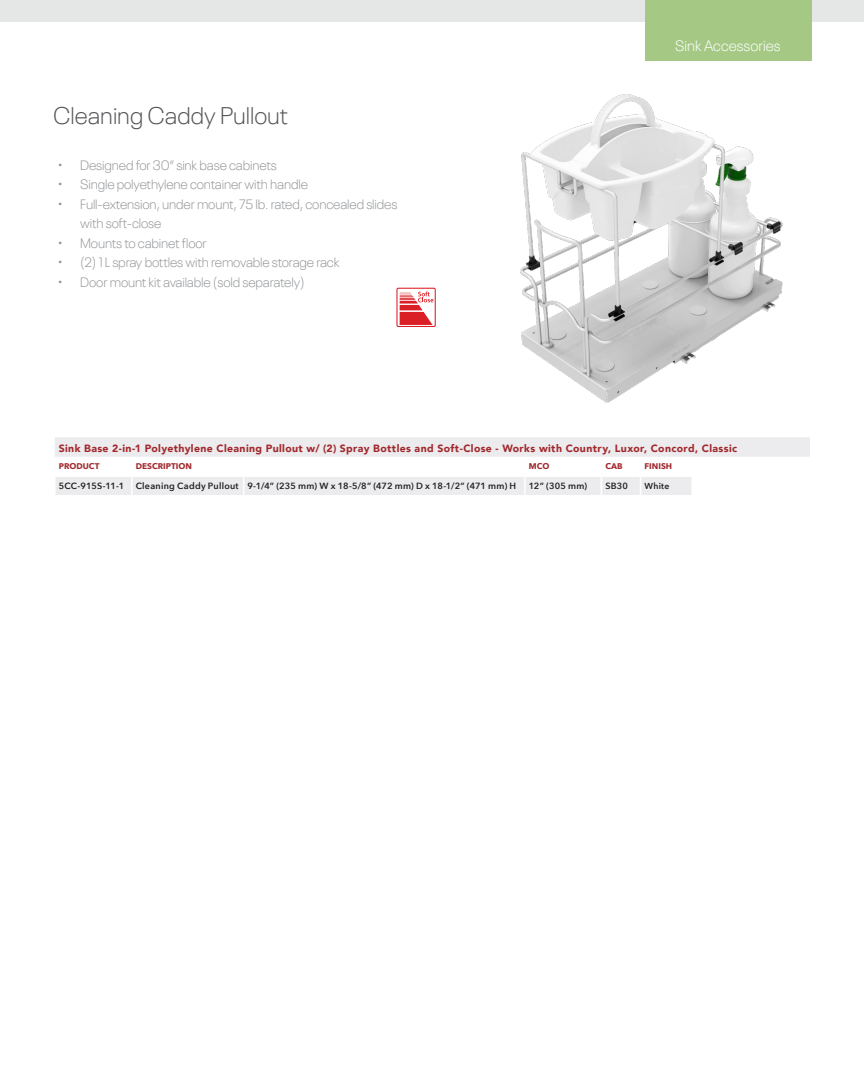
<style>
.page{position:relative;width:864px;height:1080px;background:#fff}
.page>*{position:absolute;margin:0;border:0;box-sizing:border-box;transform-origin:0 0}
.t1{font:300 24px "Neue Plak";color:#555659}
.t2{font:300 15px "Neue Plak";color:#fff}
.t3{font:300 13.5px/19.5px "Neue Plak";letter-spacing:-.01em;color:#939598}
.Chart_Heading{font:900 10.5px "Avenir";letter-spacing:.035em;color:#a2282d}
.Table_copy{font:600 9px "Avenir Next";letter-spacing:-.005em;color:#231f20}
.Table_copy-2{font:600 9px "Avenir Next";letter-spacing:.025em;color:#231f20}
.Chart_Part{font:600 9px "Avenir Next";letter-spacing:.02em;color:#231f20}
.Table_copy-3{font:600 8.7px "Avenir Next";letter-spacing:.03em;color:#231f20}
.Column_Header{font:700 8.25px "Avenir Next";color:#a2282d}
</style>
<div class="page">
<div style="left:0;top:0;width:864px;height:22px;background:#e5e7e6"></div>
<div style="left:645px;top:0;width:167px;height:60px;background:#a5c985"></div>
<svg style="left:55px;top:437px;width:755px;height:58px;fill:#ececee"></svg>
<hr style="left:54px;top:476px;width:78px;height:1px;background:#fff">
<svg style="left:55px;top:477px;width:1px;height:18px"></svg>
<hr style="left:132px;top:476px;width:112px;height:1px;background:#fff">
<svg style="left:131px;top:477px;width:2px;height:18px"></svg>
<hr style="left:244px;top:476px;width:281px;height:1px;background:#fff">
<svg style="left:243px;top:477px;width:1px;height:18px"></svg>
<hr style="left:525px;top:476px;width:76px;height:1px;background:#fff">
<svg style="left:524px;top:477px;width:2px;height:18px"></svg>
<hr style="left:601px;top:476px;width:40px;height:1px;background:#fff">
<svg style="left:601px;top:477px;width:1px;height:18px"></svg>
<hr style="left:641px;top:476px;width:51px;height:1px;background:#fff">
<svg style="left:640px;top:477px;width:1px;height:18px"></svg>
<hr style="left:692px;top:476px;width:59px;height:1px;background:#fff">
<svg style="left:692px;top:477px;width:1px;height:18px"></svg>
<hr style="left:751px;top:476px;width:60px;height:1px;background:#fff">
<svg style="left:750px;top:477px;width:2px;height:18px"></svg>
<svg style="left:809px;top:477px;width:1px;height:18px"></svg>
<div style="left:396px;top:288px;width:40px;height:39px;border:1px solid #da1f26"></div>
<svg style="left:400px;top:291px;width:34px;height:34px"></svg>
<img style="left:520px;top:94px;width:263px;height:309px">
<p class="t1" style="left:53px;top:97px;width:236px">Cleaning Caddy Pullout</p>
<p class="t3" style="left:58px;top:154px;width:221px">• Designed for 30” sink base cabinets</p>
<p class="t3" style="left:58px;top:173px;width:252px">• Single polyethylene container with handle</p>
<p class="t3" style="left:80px;top:193px;width:319px;text-indent:-23px">• Full-extension, under mount, 75 lb. rated, concealed slides with soft-close</p>
<p class="t3" style="left:58px;top:232px;width:151px">• Mounts to cabinet floor</p>
<p class="t3" style="left:58px;top:251px;width:283px">• (2) 1 L spray bottles with removable storage rack</p>
<p class="t3" style="left:58px;top:271px;width:249px">• Door mount kit available (sold separately)</p>
<p class="t2" style="left:675px;top:34px;width:107px">Sink Accessories</p>
<p class="Chart_Heading" style="left:59px;top:439px;width:680px">Sink Base 2-in-1 Polyethylene Cleaning Pullout w/ (2) Spray Bottles and Soft-Close - Works with Country, Luxor, Concord, Classic</p>
<p class="Column_Header" style="left:59px;top:459px;width:42px">PRODUCT</p>
<p class="Column_Header" style="left:136px;top:459px;width:58px">DESCRIPTION</p>
<p class="Column_Header" style="left:529px;top:459px;width:22px">MCO</p>
<p class="Column_Header" style="left:605px;top:459px;width:19px">CAB</p>
<p class="Column_Header" style="left:645px;top:459px;width:29px">FINISH</p>
<p class="Chart_Part" style="left:59px;top:478px;width:67px">5CC-915S-11-1</p>
<p class="Table_copy-2" style="left:136px;top:478px;width:104px">Cleaning Caddy Pullout</p>
<p class="Table_copy" style="left:248px;top:478px;width:270px">9-1/4” (235 mm) W x 18-5/8” (472 mm) D x 18-1/2” (471 mm) H</p>
<p class="Table_copy-2" style="left:529px;top:478px;width:60px">12” (305 mm)</p>
<p class="Table_copy-2" style="left:605px;top:478px;width:24px">SB30</p>
<p class="Table_copy-3" style="left:645px;top:478px;width:26px">White</p>
</div>
